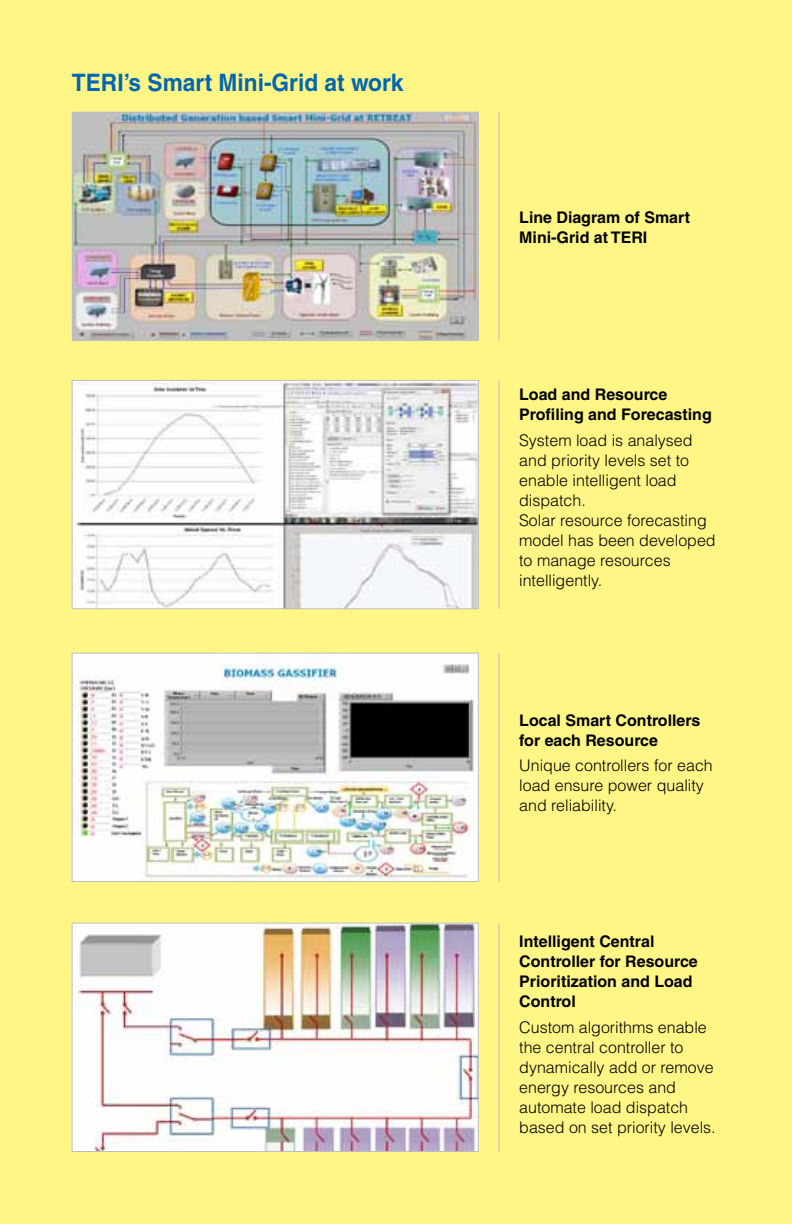
<style>
.page{position:relative;width:792px;height:1224px;background:#fff685}
.page>*{position:absolute;margin:0;border:0;box-sizing:border-box;transform-origin:0 0}
.t1{font:700 24px "Helvetica";color:#0066b3;scale:.95 1}
.t2{font:300 16px/20px "Helvetica";color:#000}
.t3{font:700 16px/20px "Helvetica";color:#000}
</style>
<div class="page">
<img style="left:74px;top:114px;width:403px;height:225px">
<div style="left:72px;top:112px;width:407px;height:229px;border:1px solid #bcbec0"></div>
<img style="left:74px;top:925px;width:403px;height:225px">
<div style="left:72px;top:923px;width:407px;height:229px;border:1px solid #bcbec0"></div>
<img style="left:74px;top:382px;width:403px;height:225px">
<div style="left:72px;top:380px;width:407px;height:229px;border:1px solid #bcbec0"></div>
<img style="left:74px;top:655px;width:403px;height:225px">
<div style="left:72px;top:653px;width:407px;height:229px;border:1px solid #bcbec0"></div>
<hr style="left:499px;top:112px;width:1px;height:229px;background:#bcbec0">
<hr style="left:499px;top:380px;width:1px;height:229px;background:#bcbec0">
<hr style="left:499px;top:653px;width:1px;height:229px;background:#bcbec0">
<hr style="left:499px;top:923px;width:1px;height:229px;background:#bcbec0">
<h1 class="t1" style="left:72px;top:67px;width:351px">TERI’s Smart Mini-Grid at work</h1>
<p class="t3" style="left:519px;top:207px;width:172px">Line Diagram of Smart<br>Mini-Grid at TERI</p>
<p class="t3" style="left:519px;top:384px;width:194px">Load and Resource<br>Profiling and Forecasting</p>
<p class="t2" style="left:519px;top:430px;width:198px">System load is analysed and priority levels set to enable intelligent load dispatch.<br>Solar resource forecasting model has been developed to manage resources intelligently.</p>
<p class="t3" style="left:519px;top:710px;width:183px">Local Smart Controllers for each Resource</p>
<p class="t2" style="left:519px;top:755px;width:195px">Unique controllers for each load ensure power quality and reliability.</p>
<p class="t3" style="left:519px;top:931px;width:180px">Intelligent Central<br>Controller for Resource<br>Prioritization and Load<br>Control</p>
<p class="t2" style="left:519px;top:1017px;width:198px">Custom algorithms enable the central controller to dynamically add or remove energy resources and automate load dispatch based on set priority levels.</p>
</div>
